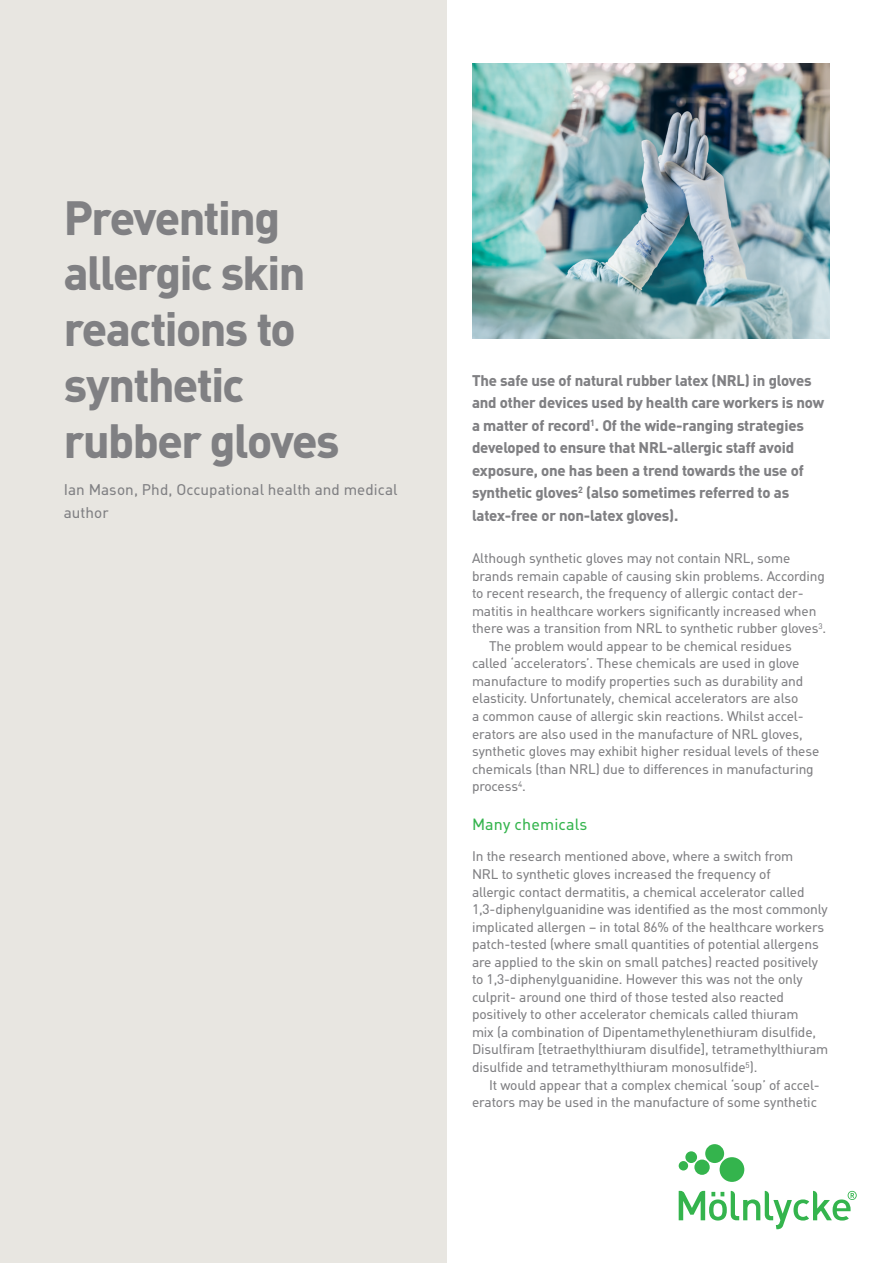
<style>
.page{position:relative;width:893px;height:1263px;background:#fff}
.page>*{position:absolute;margin:0;border:0;box-sizing:border-box;transform-origin:0 0}
.HEADING{font:700 46.5px/55.8px "Molnlycke Din";letter-spacing:-.03em;color:#808083}
.mellanrubrik{font:15.75px "Molnlycke Din";letter-spacing:.01em;color:#34b44d}
.ingress{font:700 15px/22.5px "Molnlycke Din";letter-spacing:-.01em;color:#808083}
.Author_article{font:15px/22.5px "Molnlycke Din";letter-spacing:.005em;color:#808083}
.bröd_första_stycke{font:13.5px/17.5px "Molnlycke Din";letter-spacing:-.01em;color:#808083}
.bröd{font:13.5px/17.5px "Molnlycke Din";letter-spacing:-.01em;color:#808083}
</style>
<div class="page">
<svg style="left:679px;top:1144px;width:178px;height:85px"></svg>
<div style="left:0;top:0;width:446px;height:1263px;background:#e8e6e1"></div>
<img style="left:472px;top:64px;width:357px;height:275px">
<p class="HEADING" style="left:64px;top:189px;width:277px">Preventing allergic skin reactions to synthetic rubber gloves</p>
<p class="Author_article" style="left:64px;top:479px;width:335px">Ian Mason, Phd, Occupational health and medical author</p>
<p class="ingress" style="left:472px;top:369px;width:354px">The safe use of natural rubber latex (NRL) in gloves and other devices used by health care workers is now a matter of record<sup>1</sup>. Of the wide-ranging strategies developed to ensure that NRL-allergic staff avoid exposure, one has been a trend towards the use of synthetic gloves<sup>2</sup> (also sometimes referred to as latex-free or non-latex gloves).</p>
<p class="bröd_första_stycke" style="left:472px;top:549px;width:356px">Although synthetic gloves may not contain NRL, some brands remain capable of causing skin problems. According to recent research, the frequency of allergic contact der&shy;matitis in healthcare workers significantly increased when there was a transition from NRL to synthetic rubber gloves<sup>3</sup>.</p>
<p class="bröd" style="left:472px;top:637px;width:349px;text-indent:17px">The problem would appear to be chemical residues called ‘accelerators’. These chemicals are used in glove manufacture to modify properties such as durability and elasticity. Unfortunately, chemical accelerators are also<br>a common cause of allergic skin reactions. Whilst accel&shy;erators are also used in the manufacture of NRL gloves, synthetic gloves may exhibit higher residual levels of these chemicals (than NRL) due to differences in manufacturing process<sup>4</sup>.</p>
<p class="mellanrubrik" style="left:472px;top:814px;width:117px">Many chemicals</p>
<p class="bröd_första_stycke" style="left:472px;top:848px;width:358px">In the research mentioned above, where a switch from<br>NRL to synthetic gloves increased the frequency of<br>allergic contact dermatitis, a chemical accelerator called 1,3-diphenylguanidine was identified as the most commonly implicated allergen – in total 86% of the healthcare workers patch-tested (where small quantities of potential allergens are applied to the skin on small patches) reacted positively to 1,3-diphenylguanidine. However this was not the only culprit- around one third of those tested also reacted positively to other accelerator chemicals called thiuram<br>mix (a combination of Dipentamethylenethiuram disulfide, Disulfiram [tetraethylthiuram disulfide], tetramethylthiuram disulfide and tetramethylthiuram monosulfide<sup>5</sup>).</p>
<p class="bröd" style="left:472px;top:1076px;width:349px;text-align:right">It would appear that a complex chemical ‘soup’ of accel&shy;erators may be used in the manufacture of some synthetic</p>
</div>
